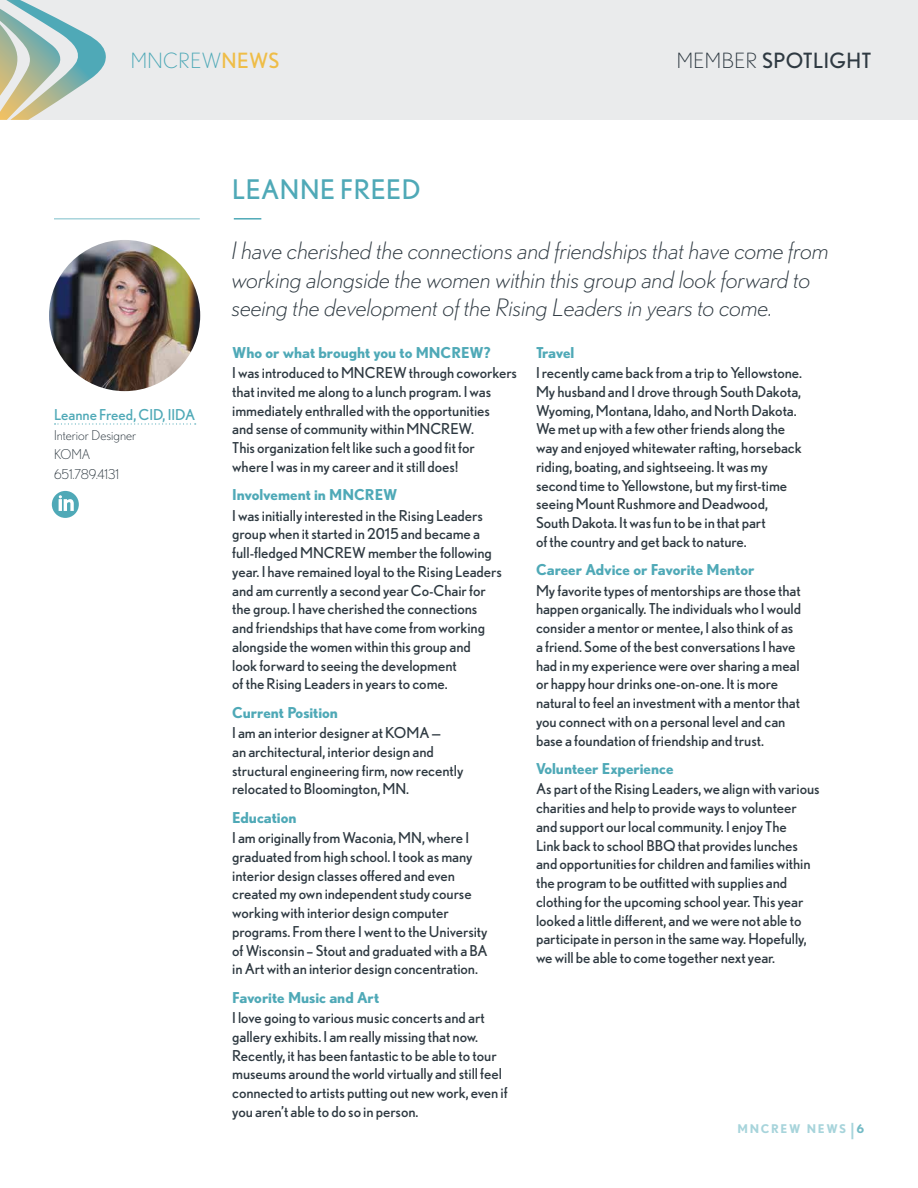
<style>
.page{position:relative;width:918px;height:1188px;background:#fff}
.page>*{position:absolute;margin:0;border:0;box-sizing:border-box;transform-origin:0 0}
.t1{font:27px "Nobel";letter-spacing:.02em;color:#4fa9b7}
.t2{font:italic 300 24px/28.5px "Nobel";color:#2f3a42}
.t3{font:21px "Nobel";letter-spacing:.02em;color:#2f3a42}
.t4{font:300 21px "Nobel";letter-spacing:.02em;color:#4fa9b7}
.t5{font:15px/18.8px "Nobel";letter-spacing:-.005em;color:#2f3a42}
.t6{font:700 15px "Nobel";letter-spacing:-.005em;color:#4fa9b7}
.t7{font:15px "Nobel";color:#4fa9b7}
.t8{font:300 13.5px/19.5px "Nobel";color:#2f3a42}
.t9{font:700 12px "Nobel";letter-spacing:.14em;color:#a7d4db}
.s1{font-weight:400;color:#efbd47}
.s2{font-weight:300}
.s3{font-size:18px}
.s4{color:#72bac5}
</style>
<div class="page">
<div style="left:0;top:0;width:918px;height:120px;background:#eaebec"></div>
<svg style="left:0;top:0;width:106px;height:120px"></svg>
<img style="left:49px;top:240px;width:151px;height:151px;border-radius:76px">
<svg style="left:52px;top:491px;width:27px;height:27px"></svg>
<svg style="left:55px;top:423px;width:141px;height:2px"></svg>
<hr style="left:54px;top:218px;width:146px;height:2px;background:#a7d4db">
<hr style="left:234px;top:218px;width:27px;height:2px;background:#4fa9b7">
<h3 class="t4" style="left:131px;top:48px;width:150px">MNCREW<span class="s1">NEWS</span></h3>
<h1 class="t1" style="left:232px;top:173px;width:190px">LEANNE FREED</h1>
<h3 class="t3" style="left:677px;top:48px;width:196px"><span class="s2">MEMBER</span> SPOTLIGHT</h3>
<p class="t7" style="left:54px;top:406px;width:143px">Leanne Freed, CID, IIDA</p>
<p class="t8" style="left:54px;top:425px;width:84px">Interior Designer<br>KOMA<br>651.789.4131</p>
<h2 class="t2" style="left:232px;top:236px;width:598px">I have cherished the connections and friendships that have come from working alongside the women within this group and look forward to seeing the development of the Rising Leaders in years to come.</h2>
<p class="t6" style="left:232px;top:343px;width:260px">Who or what brought you to MNCREW?</p>
<p class="t5" style="left:232px;top:363px;width:286px">I was introduced to MNCREW through coworkers that invited me along to a lunch program. I was immediately enthralled with the opportunities<br>and sense of community within MNCREW.<br>This organization felt like such a good fit for<br>where I was in my career and it still does!</p>
<p class="t6" style="left:232px;top:486px;width:167px">Involvement in MNCREW</p>
<p class="t5" style="left:232px;top:506px;width:271px">I was initially interested in the Rising Leaders group when it started in 2015 and became a full-fledged MNCREW member the following year. I have remained loyal to the Rising Leaders and am currently a second year Co-Chair for the group. I have cherished the connections and friendships that have come from working alongside the women within this group and<br>look forward to seeing the development<br>of the Rising Leaders in years to come.</p>
<p class="t6" style="left:232px;top:703px;width:107px">Current Position</p>
<p class="t5" style="left:232px;top:723px;width:233px">I am an interior designer at KOMA —<br>an architectural, interior design and structural engineering firm, now recently relocated to Bloomington, MN.</p>
<p class="t6" style="left:232px;top:808px;width:66px">Education</p>
<p class="t5" style="left:232px;top:828px;width:257px">I am originally from Waconia, MN, where I graduated from high school. I took as many interior design classes offered and even created my own independent study course working with interior design computer programs. From there I went to the University of Wisconsin – Stout and graduated with a BA in Art with an interior design concentration.</p>
<p class="t6" style="left:232px;top:988px;width:149px">Favorite Music and Art</p>
<p class="t5" style="left:232px;top:1008px;width:277px">I love going to various music concerts and art gallery exhibits. I am really missing that now.<br>Recently, it has been fantastic to be able to tour museums around the world virtually and still feel connected to artists putting out new work, even if you aren’t able to do so in person.</p>
<p class="t6" style="left:536px;top:343px;width:40px">Travel</p>
<p class="t5" style="left:536px;top:363px;width:268px">I recently came back from a trip to Yellowstone.<br>My husband and I drove through South Dakota, Wyoming, Montana, Idaho, and North Dakota.<br>We met up with a few other friends along the way and enjoyed whitewater rafting, horseback riding, boating, and sightseeing. It was my second time to Yellowstone, but my first-time seeing Mount Rushmore and Deadwood, South Dakota. It was fun to be in that part<br>of the country and get back to nature.</p>
<p class="t6" style="left:536px;top:561px;width:220px">Career Advice or Favorite Mentor</p>
<p class="t5" style="left:536px;top:581px;width:267px">My favorite types of mentorships are those that happen organically. The individuals who I would consider a mentor or mentee, I also think of as a friend. Some of the best conversations I have had in my experience were over sharing a meal or happy hour drinks one-on-one. It is more natural to feel an investment with a mentor that you connect with on a personal level and can base a foundation of friendship and trust.</p>
<p class="t6" style="left:536px;top:760px;width:139px">Volunteer Experience</p>
<p class="t5" style="left:536px;top:779px;width:285px">As part of the Rising Leaders, we align with various charities and help to provide ways to volunteer and support our local community. I enjoy The<br>Link back to school BBQ that provides lunches and opportunities for children and families within the program to be outfitted with supplies and clothing for the upcoming school year. This year looked a little different, and we were not able to participate in person in the same way. Hopefully, we will be able to come together next year.</p>
<p class="t9" style="left:737px;top:1121px;width:128px">MNCREW NEWS <span class="s3">|</span> <span class="s4">6</span></p>
</div>
